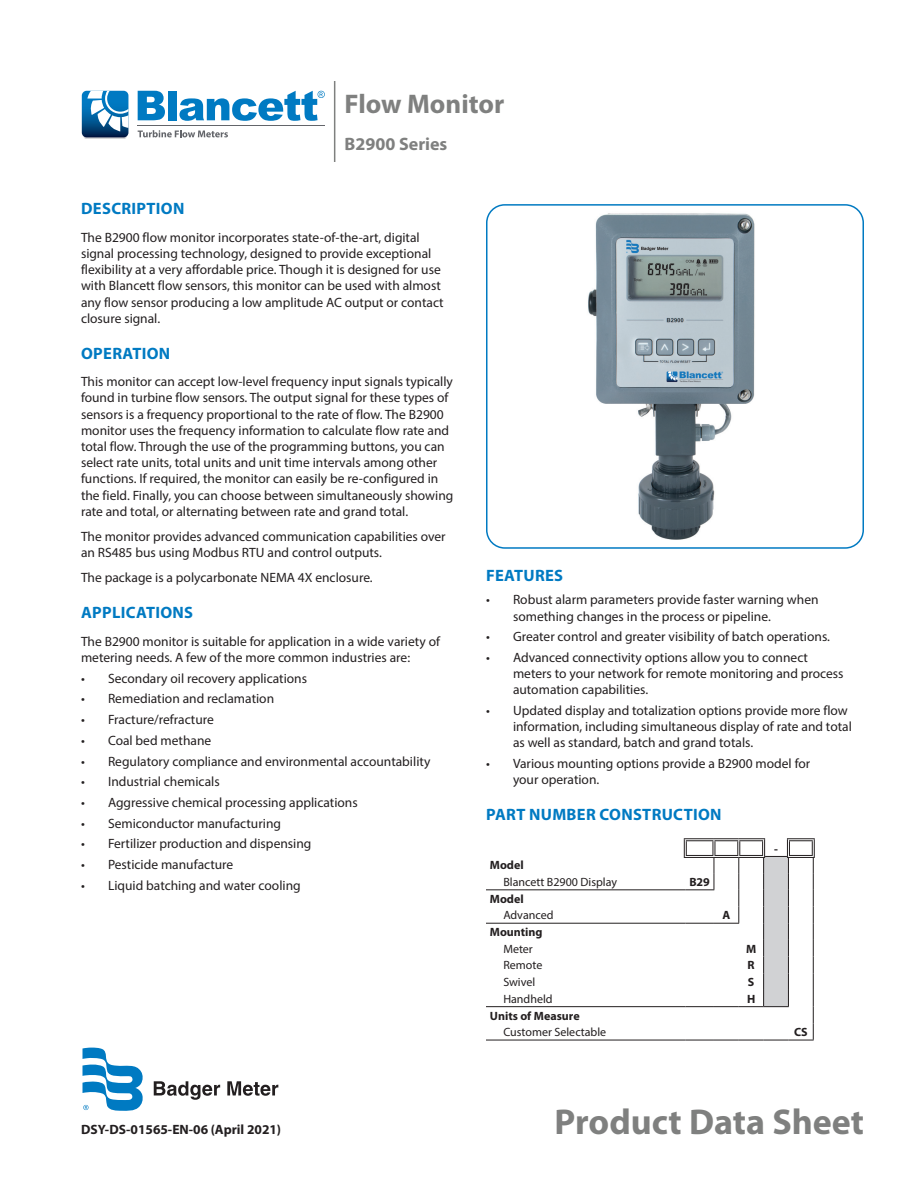
<style>
.page{position:relative;width:918px;height:1188px;background:#fff}
.page>*{position:absolute;margin:0;border:0;box-sizing:border-box;transform-origin:0 0}
.t1{font:700 36px "Myriad Pro";color:#7f807f}
.t2{font:700 27px "Myriad Pro";color:#7f807f}
.t3{font:700 18px "Myriad Pro";color:#7f807f}
.Heading_1{font:700 16.5px "Myriad Pro";letter-spacing:.02em;color:#007ac2}
.Body{font:13.5px/16.2px "Myriad Pro";color:#231f20}
.t4{font:700 13.5px "Myriad Pro";color:#231f20}
.Table_Text{font:12px "Myriad Pro";color:#231f20}
.Table_head{font:700 12px "Myriad Pro";color:#231f20}
.Table_head_center{font:700 12px "Myriad Pro";color:#231f20}
</style>
<div class="page">
<div style="left:486px;top:204px;width:378px;height:345px;border:2px solid #007ac2;border-radius:18px"></div>
<svg style="left:84px;top:134px;width:43px;height:5px"></svg>
<hr style="left:138px;top:125px;width:187px;height:1px;background:#63656a">
<svg style="left:138px;top:130px;width:90px;height:7px"></svg>
<svg style="left:82px;top:91px;width:46px;height:46px"></svg>
<svg style="left:138px;top:91px;width:27px;height:29px"></svg>
<div style="left:168px;top:91px;width:8px;height:29px;background:#007ac2"></div>
<svg style="left:179px;top:91px;width:146px;height:30px"></svg>
<hr style="left:334px;top:81px;width:1px;height:81px;background:#7f807f">
<svg style="left:154px;top:1081px;width:66px;height:19px"></svg>
<svg style="left:227px;top:1081px;width:51px;height:15px"></svg>
<svg style="left:83px;top:1048px;width:60px;height:63px"></svg>
<img style="left:588px;top:213px;width:167px;height:327px">
<hr style="left:486px;top:889px;width:199px;height:1px;background:#231f20">
<hr style="left:486px;top:923px;width:199px;height:1px;background:#231f20">
<hr style="left:486px;top:1006px;width:199px;height:1px;background:#231f20">
<hr style="left:486px;top:1040px;width:199px;height:1px;background:#231f20">
<svg style="left:684px;top:838px;width:131px;height:203px"></svg>
<h2 class="t2" style="left:345px;top:86px;width:161px">Flow Monitor</h2>
<h3 class="t3" style="left:345px;top:132px;width:104px">B2900 Series</h3>
<p class="Heading_1" style="left:81px;top:198px;width:105px">DESCRIPTION</p>
<p class="Body" style="left:81px;top:229px;width:364px">The B2900 flow monitor incorporates state-of-the-art, digital signal processing technology, designed to provide exceptional flexibility at a very affordable price. Though it is designed for use with Blancett flow sensors, this monitor can be used with almost any flow sensor producing a low amplitude AC output or contact closure signal.</p>
<p class="Heading_1" style="left:81px;top:342px;width:91px">OPERATION</p>
<p class="Body" style="left:81px;top:373px;width:374px">This monitor can accept low-level frequency input signals typically found in turbine flow sensors. The output signal for these types of sensors is a frequency proportional to the rate of flow. The B2900 monitor uses the frequency information to calculate flow rate and total flow. Through the use of the programming buttons, you can select rate units, total units and unit time intervals among other functions. If required, the monitor can easily be re-configured in the field. Finally, you can choose between simultaneously showing rate and total, or alternating between rate and grand total.</p>
<p class="Body" style="left:81px;top:528px;width:366px">The monitor provides advanced communication capabilities over an RS485 bus using Modbus RTU and control outputs.</p>
<p class="Body" style="left:81px;top:570px;width:293px">The package is a polycarbonate NEMA 4X enclosure.</p>
<p class="Heading_1" style="left:81px;top:602px;width:114px">APPLICATIONS</p>
<p class="Body" style="left:81px;top:633px;width:361px">The B2900 monitor is suitable for application in a wide variety of metering needs. A few of the more common industries are:</p>
<p class="Body" style="left:81px;top:670px;width:228px">• Secondary oil recovery applications</p>
<p class="Body" style="left:81px;top:691px;width:195px">• Remediation and reclamation</p>
<p class="Body" style="left:81px;top:711px;width:134px">• Fracture/refracture</p>
<p class="Body" style="left:81px;top:732px;width:132px">• Coal bed methane</p>
<p class="Body" style="left:81px;top:753px;width:351px">• Regulatory compliance and environmental accountability</p>
<p class="Body" style="left:81px;top:773px;width:140px">• Industrial chemicals</p>
<p class="Body" style="left:81px;top:794px;width:278px">• Aggressive chemical processing applications</p>
<p class="Body" style="left:81px;top:815px;width:202px">• Semiconductor manufacturing</p>
<p class="Body" style="left:81px;top:836px;width:232px">• Fertilizer production and dispensing</p>
<p class="Body" style="left:81px;top:856px;width:154px">• Pesticide manufacture</p>
<p class="Body" style="left:81px;top:877px;width:221px">• Liquid batching and water cooling</p>
<p class="t4" style="left:81px;top:1121px;width:202px">DSY-DS-01565-EN-06 (April 2021)</p>
<p class="Heading_1" style="left:486px;top:565px;width:79px">FEATURES</p>
<p class="Body" style="left:513px;top:591px;width:307px;text-indent:-27px">• Robust alarm parameters provide faster warning when something changes in the process or pipeline.</p>
<p class="Body" style="left:486px;top:628px;width:346px">• Greater control and greater visibility of batch operations.</p>
<p class="Body" style="left:513px;top:649px;width:332px;text-indent:-27px">• Advanced connectivity options allow you to connect meters to your network for remote monitoring and process automation capabilities.</p>
<p class="Body" style="left:513px;top:702px;width:340px;text-indent:-27px">• Updated display and totalization options provide more flow information, including simultaneous display of rate and total as well as standard, batch and grand totals.</p>
<p class="Body" style="left:513px;top:755px;width:299px;text-indent:-27px">• Various mounting options provide a B2900 model for your operation.</p>
<p class="Heading_1" style="left:486px;top:804px;width:237px">PART NUMBER CONSTRUCTION</p>
<p class="Table_head_center" style="left:774px;top:841px;width:5px">‑</p>
<p class="Table_head" style="left:490px;top:857px;width:35px">Model</p>
<p class="Table_Text" style="left:503px;top:875px;width:115px">Blancett B2900 Display</p>
<p class="Table_head_center" style="left:689px;top:874px;width:22px">B29</p>
<p class="Table_head" style="left:490px;top:891px;width:35px">Model</p>
<p class="Table_Text" style="left:503px;top:908px;width:52px">Advanced</p>
<p class="Table_head_center" style="left:722px;top:908px;width:9px">A</p>
<p class="Table_head" style="left:490px;top:924px;width:54px">Mounting</p>
<p class="Table_Text" style="left:503px;top:941px;width:31px">Meter</p>
<p class="Table_head_center" style="left:746px;top:941px;width:12px">M</p>
<p class="Table_Text" style="left:503px;top:958px;width:41px">Remote</p>
<p class="Table_head_center" style="left:748px;top:958px;width:9px">R</p>
<p class="Table_Text" style="left:503px;top:975px;width:33px">Swivel</p>
<p class="Table_head_center" style="left:748px;top:974px;width:8px">S</p>
<p class="Table_Text" style="left:503px;top:991px;width:51px">Handheld</p>
<p class="Table_head_center" style="left:747px;top:991px;width:10px">H</p>
<p class="Table_head" style="left:490px;top:1008px;width:91px">Units of Measure</p>
<p class="Table_Text" style="left:503px;top:1025px;width:104px">Customer Selectable</p>
<p class="Table_head_center" style="left:794px;top:1024px;width:15px">CS</p>
<h1 class="t1" style="left:555px;top:1098px;width:311px">Product Data Sheet</h1>
</div>
